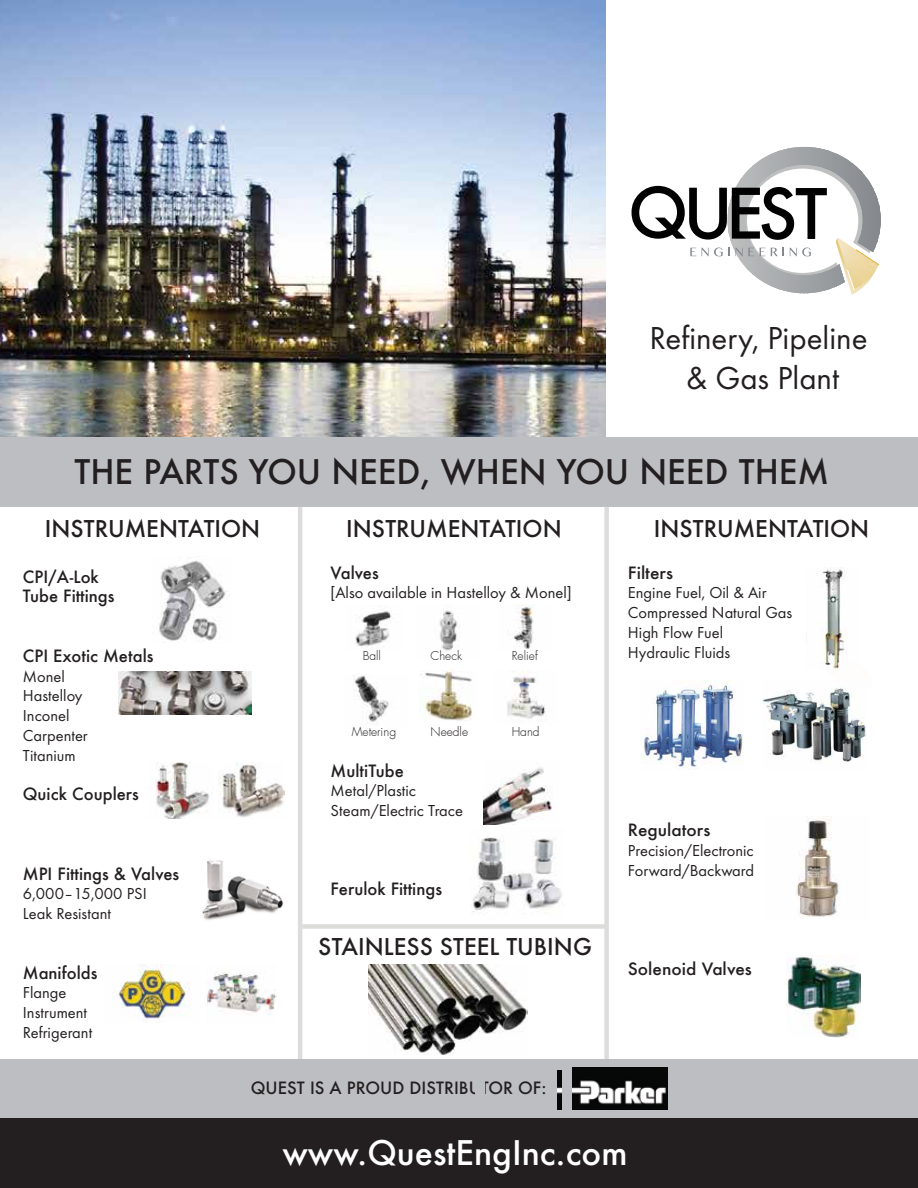
<style>
.page{position:relative;width:918px;height:1188px;background:#fff}
.page>*{position:absolute;margin:0;border:0;box-sizing:border-box;transform-origin:0 0}
.t1{font:500 67.5px "Futura";letter-spacing:-.085em;color:#010101}
.t2{font:500 33px "Futura";color:#231f20}
.t3{font:33px/39.6px "Futura TOT";color:#231f20;text-align:center}
.t4{font:500 33px "Futura";color:#fff}
.t5{font:500 22.5px "Futura";color:#231f20}
.t6{font:16.5px/19.8px "Futura TOT";color:#231f20}
.t7{font:500 16.5px/19.8px "Futura";color:#231f20}
.t8{font:500 16.5px "Futura";color:#231f20;scale:1.04 1}
.t9{font:300 12px "Futura";color:#231f20}
</style>
<div class="page">
<img style="left:0;top:0;width:606px;height:437px">
<img style="left:202px;top:860px;width:81px;height:60px">
<div style="left:0;top:1118px;width:918px;height:70px;background:#231f20"></div>
<hr style="left:881px;top:147px;width:1px;height:146px;background:#84888c">
<svg style="left:690px;top:248px;width:6px;height:8px"></svg>
<svg style="left:702px;top:147px;width:179px;height:148px"></svg>
<div style="left:0;top:437px;width:918px;height:70px;background:#bdbec1"></div>
<hr style="left:298px;top:507px;width:4px;height:553px;background:#dcdcdb">
<div style="left:604px;top:507px;width:5px;height:553px;background:#dcdcdb"></div>
<div style="left:300px;top:924px;width:307px;height:5px;background:#dcdcdb"></div>
<div style="left:0;top:1060px;width:918px;height:58px;background:#bdbec1"></div>
<img style="left:558px;top:1068px;width:109px;height:42px">
<div style="left:470px;top:1060px;width:100px;height:9px;background:#bdbec1"></div>
<div style="left:562px;top:1067px;width:10px;height:46px;background:#bdbec1"></div>
<img style="left:159px;top:557px;width:71px;height:86px">
<img style="left:155px;top:762px;width:54px;height:57px">
<img style="left:218px;top:762px;width:66px;height:55px">
<img style="left:117px;top:965px;width:73px;height:54px">
<img style="left:206px;top:971px;width:71px;height:45px">
<img style="left:483px;top:767px;width:69px;height:58px">
<img style="left:439px;top:610px;width:18px;height:41px">
<img style="left:508px;top:605px;width:26px;height:44px">
<img style="left:353px;top:675px;width:36px;height:47px">
<img style="left:419px;top:670px;width:53px;height:50px">
<img style="left:507px;top:671px;width:39px;height:48px">
<img style="left:369px;top:965px;width:158px;height:90px">
<img style="left:355px;top:611px;width:37px;height:36px">
<img style="left:641px;top:681px;width:103px;height:88px">
<img style="left:762px;top:688px;width:104px;height:74px">
<img style="left:822px;top:567px;width:25px;height:102px">
<img style="left:796px;top:816px;width:43px;height:101px">
<img style="left:472px;top:837px;width:90px;height:76px">
<img style="left:786px;top:955px;width:74px;height:83px">
<img style="left:119px;top:671px;width:132px;height:44px">
<h1 class="t1" style="left:628px;top:167px;width:201px">QUEST</h1>
<h2 class="t3" style="left:649px;top:318px;width:220px">Refinery, Pipeline &amp; Gas Plant</h2>
<h2 class="t2" style="left:75px;top:449px;width:756px">THE PARTS YOU NEED, WHEN YOU NEED THEM</h2>
<h3 class="t5" style="left:45px;top:513px;width:217px">INSTRUMENTATION</h3>
<p class="t7" style="left:23px;top:566px;width:93px">CPI/A-Lok<br>Tube Fittings</p>
<p class="t7" style="left:23px;top:646px;width:132px">CPI Exotic Metals</p>
<p class="t6" style="left:23px;top:666px;width:66px">Monel<br>Hastelloy<br>Inconel<br>Carpenter<br>Titanium</p>
<p class="t7" style="left:23px;top:784px;width:117px">Quick Couplers</p>
<p class="t7" style="left:23px;top:863px;width:158px">MPI Fittings &amp; Valves</p>
<p class="t6" style="left:23px;top:884px;width:126px">6,000–15,000 PSI<br>Leak Resistant</p>
<p class="t7" style="left:23px;top:962px;width:76px">Manifolds</p>
<p class="t6" style="left:23px;top:983px;width:71px">Flange<br>Instrument<br>Refrigerant</p>
<h3 class="t5" style="left:346px;top:513px;width:217px">INSTRUMENTATION</h3>
<h3 class="t5" style="left:654px;top:513px;width:217px">INSTRUMENTATION</h3>
<p class="t7" style="left:331px;top:562px;width:50px">Valves</p>
<p class="t6" style="left:331px;top:583px;width:243px">[Also available in Hastelloy &amp; Monel]</p>
<p class="t9" style="left:363px;top:649px;width:20px">Ball</p>
<p class="t9" style="left:431px;top:649px;width:33px">Check</p>
<p class="t9" style="left:352px;top:725px;width:46px">Metering</p>
<p class="t9" style="left:431px;top:725px;width:39px">Needle</p>
<p class="t7" style="left:331px;top:760px;width:75px">MultiTube</p>
<p class="t6" style="left:331px;top:781px;width:134px">Metal/Plastic<br>Steam/Electric Trace</p>
<p class="t7" style="left:331px;top:879px;width:113px">Ferulok Fittings</p>
<p class="t9" style="left:512px;top:649px;width:28px">Relief</p>
<p class="t9" style="left:512px;top:725px;width:29px">Hand</p>
<h3 class="t5" style="left:318px;top:931px;width:275px">STAINLESS STEEL TUBING</h3>
<p class="t8" style="left:628px;top:561px;width:45px">Filters</p>
<p class="t6" style="left:628px;top:583px;width:166px">Engine Fuel, Oil &amp; Air<br>Compressed Natural Gas<br>High Flow Fuel<br>Hydraulic Fluids</p>
<p class="t8" style="left:628px;top:819px;width:81px">Regulators</p>
<p class="t6" style="left:628px;top:840px;width:128px">Precision/Electronic<br>Forward/Backward</p>
<p class="t8" style="left:628px;top:957px;width:121px">Solenoid Valves</p>
<p class="t7" style="left:251px;top:1078px;width:297px">QUEST IS A PROUD DISTRIBUTOR OF:</p>
<h2 class="t4" style="left:282px;top:1130px;width:347px">www.QuestEngInc.com</h2>
</div>
